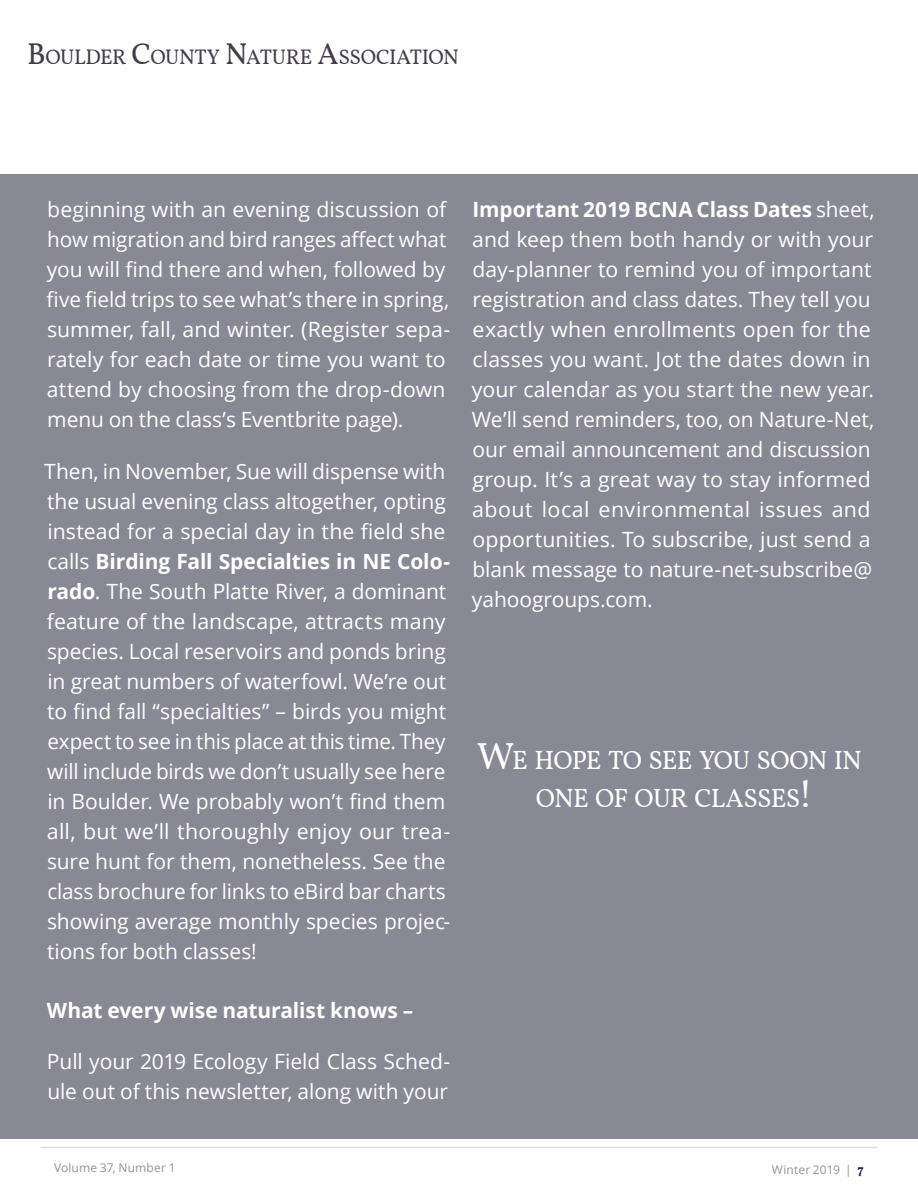
<style>
.page{position:relative;width:918px;height:1188px;background:#fff}
.page>*{position:absolute;margin:0;border:0;box-sizing:border-box;transform-origin:0 0}
.t1{font:26.25px/37.5px "Vollkorn";letter-spacing:-.03em;color:#fff;text-align:center}
.t2{font:21px/30px "Open Sans";color:#fff}
.t3{font:21px "Vollkorn";letter-spacing:-.015em;color:#423d4c}
.t4{font:700 21px "Open Sans";letter-spacing:-.005em;color:#fff}
.t5{font:12px "Open Sans";letter-spacing:.015em;color:#949396}
.s1{font-size:30px}
.s2{font-weight:700}
.s3{font-size:37.5px}
.s4{font-family:"Vollkorn";font-weight:700;font-size:13.5px;color:#1a2740}
</style>
<div class="page">
<hr style="left:40px;top:1147px;width:838px;height:1px;background:#dddcde">
<div style="left:0;top:174px;width:918px;height:964px;background:#898895"></div>
<p class="t3" style="left:27px;top:41px;width:433px"><span class="s1">B</span>OULDER <span class="s1">C</span>OUNTY <span class="s1">N</span>ATURE <span class="s1">A</span>SSOCIATION</p>
<p class="t2" style="left:47px;top:194px;width:405px">beginning with an evening discussion of how migration and bird ranges affect what you will find there and when, followed by five field trips to see what’s there in spring, summer, fall, and winter. (Register sepa&shy;rately for each date or time you want to attend by choosing from the drop-down menu on the class’s Eventbrite page).</p>
<p class="t2" style="left:44px;top:456px;width:407px">Then, in November, Sue will dispense with the usual evening class altogether, opting instead for a special day in the field she calls <span class="s2">Birding Fall Specialties in NE Colo&shy;rado</span>. The South Platte River, a dominant feature of the landscape, attracts many species. Local reservoirs and ponds bring in great numbers of waterfowl. We’re out to find fall “specialties” – birds you might expect to see in this place at this time. They will include birds we don’t usually see here in Boulder. We probably won’t find them all, but we’ll thoroughly enjoy our trea&shy;sure hunt for them, nonetheless. See the class brochure for links to eBird bar charts showing average monthly species projec&shy;tions for both classes!</p>
<p class="t4" style="left:47px;top:995px;width:368px">What every wise naturalist knows –</p>
<p class="t2" style="left:47px;top:1046px;width:405px">Pull your 2019 Ecology Field Class Sched&shy;ule out of this newsletter, along with your</p>
<p class="t2" style="left:472px;top:194px;width:404px"><span class="s2">Important 2019 BCNA Class Dates</span> sheet, and keep them both handy or with your day-planner to remind you of important registration and class dates. They tell you exactly when enrollments open for the classes you want. Jot the dates down in your calendar as you start the new year.<br>We’ll send reminders, too, on Nature-Net, our email announcement and discussion group. It’s a great way to stay informed about local environmental issues and opportunities. To subscribe, just send a blank message to nature-net-subscribe@ yahoogroups.com.</p>
<p class="t1" style="left:477px;top:740px;width:386px"><span class="s3">W</span>E HOPE TO SEE YOU SOON IN<br>ONE OF OUR CLASSES<span class="s3">!</span></p>
<p class="t5" style="left:54px;top:1159px;width:123px">Volume 37, Number 1</p>
<p class="t5" style="left:772px;top:1161px;width:94px">Winter 2019 | <span class="s4">7</span></p>
</div>
